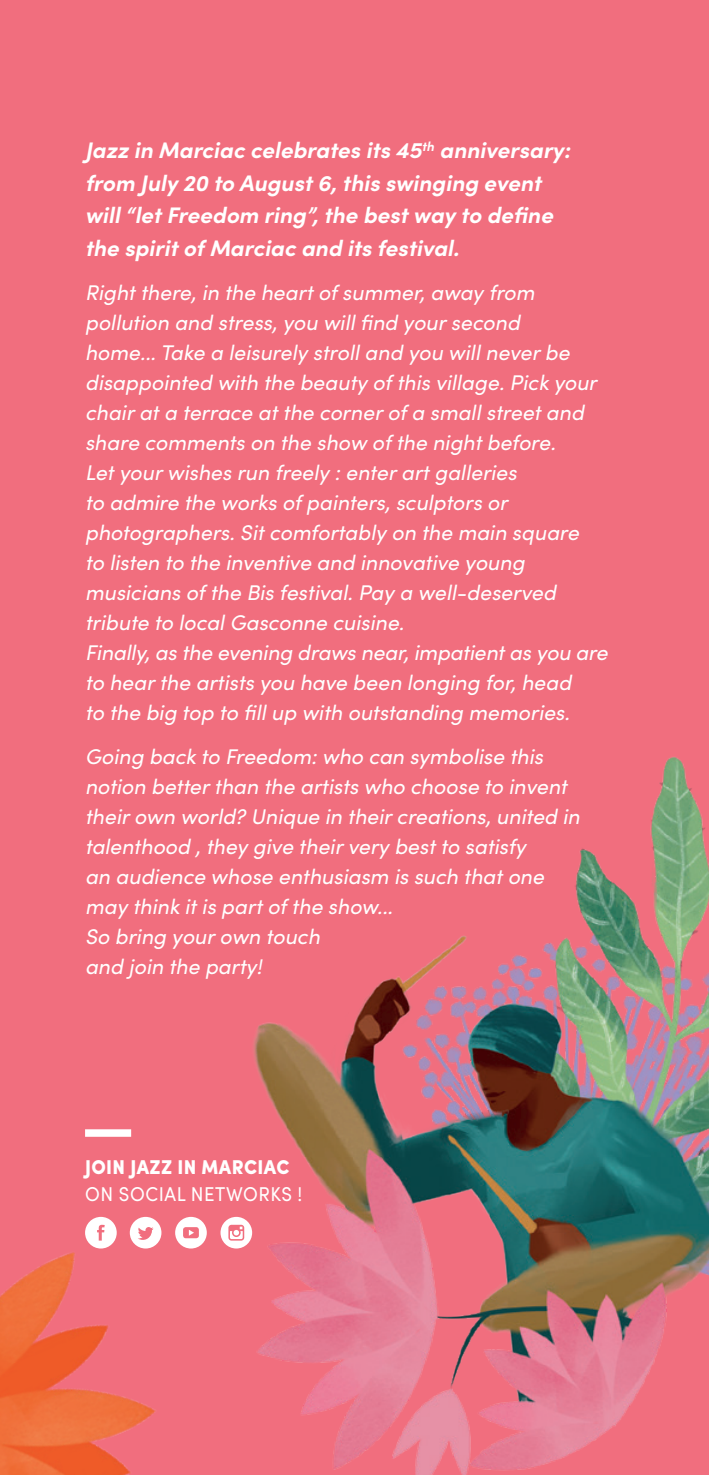
<style>
.page{position:relative;width:709px;height:1475px;background:#fff}
.page>*{position:absolute;margin:0;border:0;box-sizing:border-box;transform-origin:0 0}
.t1{font:italic 700 22.5px/32.5px "Sofia Pro";color:#fff}
.t2{font:italic 21.25px/30px "Sofia Pro";color:#fff}
.t3{font:900 20px/26.5px "Sofia Pro";letter-spacing:.02em;color:#fff;scale:.93 1}
.s1{font-weight:400}
</style>
<div class="page">
<div style="left:0;top:0;width:709px;height:1474px;background:#f16e7e"></div>
<img style="left:253px;top:757px;width:456px;height:717px">
<img style="left:0;top:1139px;width:314px;height:335px">
<div style="left:85px;top:1129px;width:46px;height:7px;background:#fff"></div>
<p class="t1" style="left:85px;top:132px;width:486px">Jazz in Marciac celebrates its 45<sup>th</sup> anniversary: from July 20 to August 6, this swinging event will “let Freedom ring”, the best way to define the spirit of Marciac and its festival.</p>
<p class="t2" style="left:85px;top:276px;width:524px">Right there, in the heart of summer, away from pollution and stress, you will find your second<br>home... Take a leisurely stroll and you will never be disappointed with the beauty of this village. Pick your chair at a terrace at the corner of a small street and share comments on the show of the night before.<br>Let your wishes run freely : enter art galleries<br>to admire the works of painters, sculptors or photographers. Sit comfortably on the main square<br>to listen to the inventive and innovative young musicians of the Bis festival. Pay a well-deserved tribute to local Gasconne cuisine.<br>Finally, as the evening draws near, impatient as you are to hear the artists you have been longing for, head<br>to the big top to fill up with outstanding memories.</p>
<p class="t2" style="left:85px;top:740px;width:496px">Going back to Freedom: who can symbolise this notion better than the artists who choose to invent their own world? Unique in their creations, united in talenthood , they give their very best to satisfy<br>an audience whose enthusiasm is such that one may think it is part of the show...<br>So bring your own touch<br>and join the party!</p>
<p class="t3" style="left:85px;top:1152px;width:235px">JOIN JAZZ IN MARCIAC<br><span class="s1">ON SOCIAL NETWORKS !</span></p>
</div>
